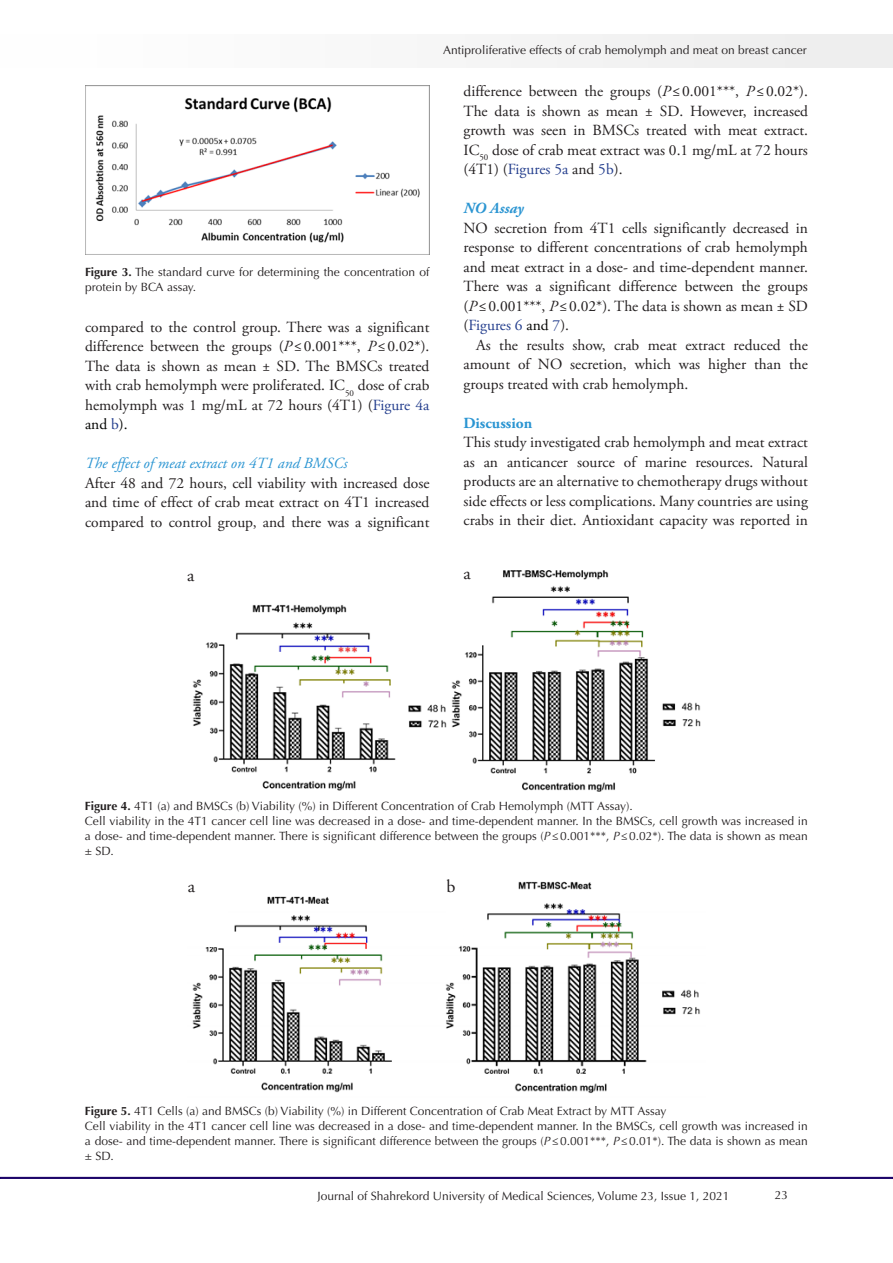
<style>
.page{position:relative;width:893px;height:1263px;background:#fff}
.page>*{position:absolute;margin:0;border:0;box-sizing:border-box;transform-origin:0 0}
.t1{font:18px "Adobe Garamond Pro";color:#231f20}
.t2{font:15.45px/19.5px "Adobe Garamond Pro";color:#231f20;text-align:justify}
.t3{font:italic 15.45px "Adobe Garamond Pro";color:#2b95d2}
.t4{font:700 15.45px "Adobe Garamond Pro";color:#2b95d2}
.t5{font:italic 700 15.45px "Adobe Garamond Pro";color:#2b95d2}
.t6{font:12px/15px "Optima LT Std";color:#231f20;text-align:justify}
.s1{font-weight:700}
.s2{font-style:italic}
.s3{color:#253f8e}
.s4{color:#040503}
</style>
<div class="page">
<hr style="left:0;top:1177px;width:893px;height:1px;background:#190066">
<div style="left:0;top:35px;width:892px;height:33px;background:#f6f6f6"></div>
<img style="left:192px;top:570px;width:509px;height:222px">
<img style="left:192px;top:881px;width:508px;height:212px">
<div style="left:187px;top:568px;width:40px;height:38px;background:#fff"></div>
<div style="left:463px;top:566px;width:26px;height:40px;background:#fff"></div>
<div style="left:181px;top:600px;width:40px;height:39px;background:#fff"></div>
<div style="left:453px;top:604px;width:40px;height:39px;background:#fff"></div>
<div style="left:188px;top:879px;width:39px;height:39px;background:#fff"></div>
<div style="left:446px;top:879px;width:40px;height:39px;background:#fff"></div>
<div style="left:463px;top:924px;width:16px;height:22px;background:#fff"></div>
<div style="left:204px;top:923px;width:20px;height:24px;background:#fff"></div>
<img style="left:85px;top:85px;width:344px;height:170px">
<p class="t6" style="left:85px;top:265px;width:346px"><span class="s1">Figure 3.</span> The standard curve for determining the concentration of protein by BCA assay.</p>
<p class="t2" style="left:85px;top:318px;width:346px">compared to the control group. There was a significant difference between the groups (<span class="s2">P</span>≤0.001***, <span class="s2">P</span>≤0.02*).<br>The data is shown as mean ± SD. The BMSCs treated with crab hemolymph were proliferated. IC<sub>50</sub> dose of crab hemolymph was 1 mg/mL at 72 hours (4T1) (<span class="s3">Figure 4a </span><span class="s4">and</span> <span class="s3">b</span><span class="s4">).</span></p>
<p class="t3" style="left:85px;top:454px;width:264px">The effect of meat extract on 4T1 and BMSCs</p>
<p class="t2" style="left:85px;top:474px;width:346px">After 48 and 72 hours, cell viability with increased dose and time of effect of crab meat extract on 4T1 increased compared to control group, and there was a significant</p>
<p class="t6" style="left:443px;top:43px;width:365px">Antiproliferative effects of crab hemolymph and meat on breast cancer</p>
<p class="t2" style="left:463px;top:82px;width:346px">difference between the groups (<span class="s2">P</span>≤0.001***, <span class="s2">P</span>≤0.02*).<br>The data is shown as mean ± SD. However, increased growth was seen in BMSCs treated with meat extract.<br>IC<sub>50</sub> dose of crab meat extract was 0.1 mg/mL at 72 hours (4T1) (<span class="s3">Figures 5a</span> and <span class="s3">5b</span>).</p>
<p class="t5" style="left:463px;top:199px;width:62px">NO Assay</p>
<p class="t2" style="left:463px;top:219px;width:346px">NO secretion from 4T1 cells significantly decreased in response to different concentrations of crab hemolymph and meat extract in a dose- and time-dependent manner.<br>There was a significant difference between the groups (<span class="s2">P</span>≤0.001***, <span class="s2">P</span>≤0.02*). The data is shown as mean ± SD (<span class="s3">Figures 6</span> <span class="s4">and</span> <span class="s3">7</span>).</p>
<p class="t2" style="left:463px;top:336px;width:346px;text-indent:13px">As the results show, crab meat extract reduced the amount of NO secretion, which was higher than the groups treated with crab hemolymph.</p>
<p class="t4" style="left:463px;top:414px;width:70px">Discussion</p>
<p class="t2" style="left:463px;top:433px;width:346px">This study investigated crab hemolymph and meat extract as an anticancer source of marine resources. Natural products are an alternative to chemotherapy drugs without side effects or less complications. Many countries are using crabs in their diet. Antioxidant capacity was reported in</p>
<p class="t1" style="left:187px;top:564px;width:9px">a</p>
<p class="t1" style="left:463px;top:562px;width:9px">a</p>
<p class="t6" style="left:85px;top:798px;width:549px"><span class="s1">Figure 4.</span> 4T1 (a) and BMSCs (b) Viability (%) in Different Concentration of Crab Hemolymph (MTT Assay).</p>
<p class="t6" style="left:85px;top:813px;width:724px">Cell viability in the 4T1 cancer cell line was decreased in a dose- and time-dependent manner. In the BMSCs, cell growth was increased in a dose- and time-dependent manner. There is significant difference between the groups (<span class="s2">P</span>≤0.001***, <span class="s2">P</span>≤0.02*). The data is shown as mean ± SD.</p>
<p class="t1" style="left:188px;top:875px;width:9px">a</p>
<p class="t1" style="left:446px;top:875px;width:10px">b</p>
<p class="t6" style="left:85px;top:1103px;width:583px"><span class="s1">Figure 5.</span> 4T1 Cells (a) and BMSCs (b) Viability (%) in Different Concentration of Crab Meat Extract by MTT Assay</p>
<p class="t6" style="left:85px;top:1118px;width:724px">Cell viability in the 4T1 cancer cell line was decreased in a dose- and time-dependent manner. In the BMSCs, cell growth was increased in a dose- and time-dependent manner. There is significant difference between the groups (<span class="s2">P</span>≤0.001***, <span class="s2">P</span>≤0.01*). The data is shown as mean ± SD.</p>
<p class="t6" style="left:318px;top:1189px;width:413px">Journal of Shahrekord University of Medical Sciences, Volume 23, Issue 1, 2021</p>
<p class="t6" style="left:775px;top:1188px;width:15px">23</p>
</div>
